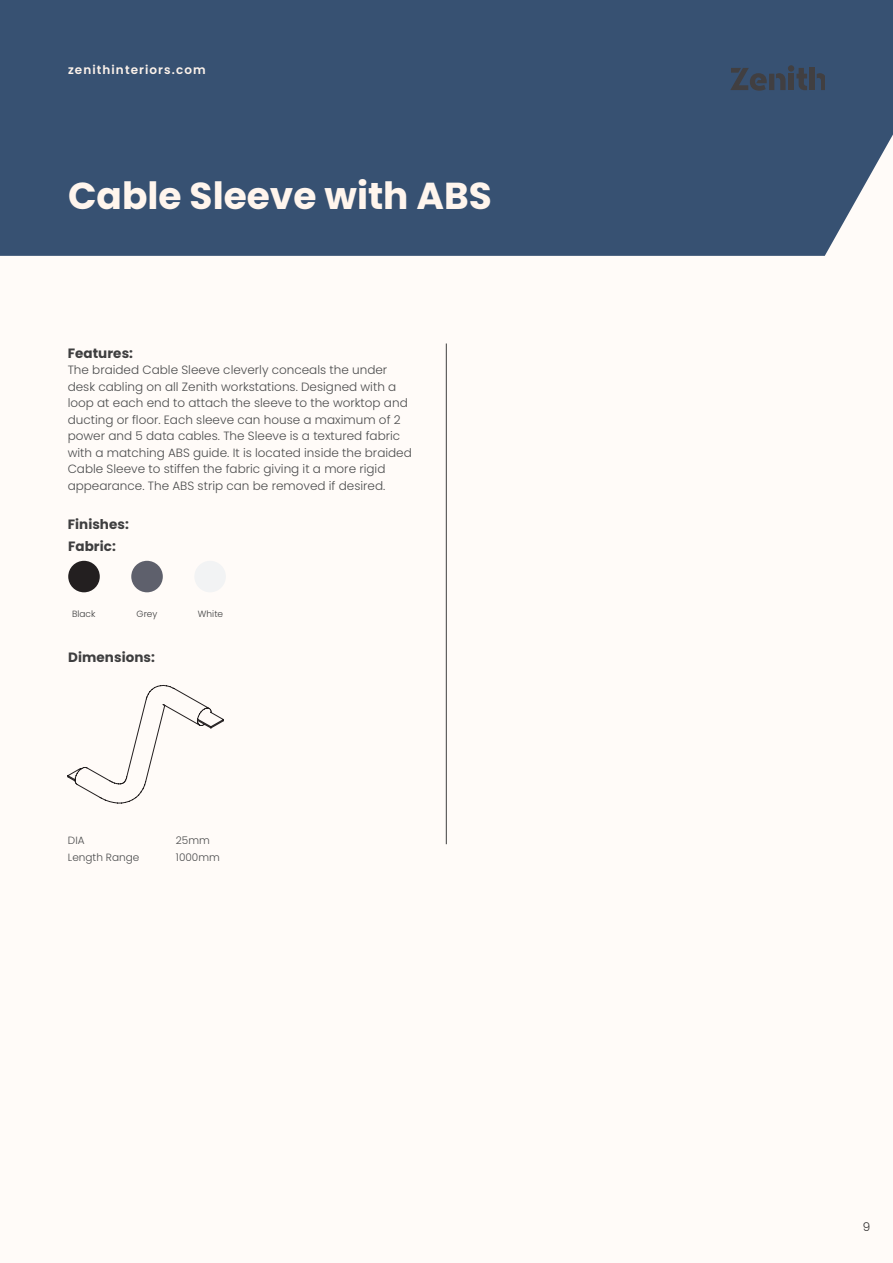
<style>
.page{position:relative;width:893px;height:1263px;background:#fffbf8}
.page>*{position:absolute;margin:0;border:0;box-sizing:border-box;transform-origin:0 0}
.PRODUCT_NAME{font:700 37.5px "Poppins";color:#fff5ed}
.COPY{font:700 13.5px "Poppins";letter-spacing:.005em;color:#3e3e3f}
.COPY-2{font:300 12px/16.5px "Poppins";color:#4b4c4d}
.t1{font:600 12px "Poppins";letter-spacing:.09em;color:#fdf3eb}
.t2{font:300 12px "Poppins";color:#312f30}
.t3{font:300 10.5px "Poppins";color:#4b4c4d}
.COLOURS_SPECS{font:300 9px "Poppins";color:#3e3e3f}
</style>
<div class="page">
<div style="left:0;top:0;width:893px;height:256px;background:#375172"></div>
<div style="left:788px;top:74px;width:6px;height:16px;background:#413f41"></div>
<div style="left:788px;top:65px;width:6px;height:7px;background:#413f41;border-radius:50%"></div>
<svg style="left:796px;top:68px;width:11px;height:23px"></svg>
<div style="left:810px;top:68px;width:5px;height:22px;background:#413f41"></div>
<svg style="left:817px;top:73px;width:8px;height:17px"></svg>
<svg style="left:730px;top:68px;width:55px;height:23px"></svg>
<hr style="left:446px;top:343px;width:1px;height:501px;background:#3e3e3f">
<svg style="left:67px;top:685px;width:157px;height:118px"></svg>
<div style="left:68px;top:561px;width:32px;height:31px;background:#231f20;border-radius:50%"></div>
<div style="left:194px;top:561px;width:32px;height:31px;background:#f2f3f4;border-radius:50%"></div>
<div style="left:131px;top:561px;width:32px;height:31px;background:#5e606c;border-radius:50%"></div>
<p class="t1" style="left:68px;top:63px;width:139px">zenithinteriors.com</p>
<p class="PRODUCT_NAME" style="left:68px;top:174px;width:425px">Cable Sleeve with ABS</p>
<p class="COPY" style="left:68px;top:345px;width:67px">Features:</p>
<p class="COPY-2" style="left:68px;top:362px;width:346px">The braided Cable Sleeve cleverly conceals the under desk cabling on all Zenith workstations. Designed with a loop at each end to attach the sleeve to the worktop and ducting or floor. Each sleeve can house a maximum of 2 power and 5 data cables. The Sleeve is a textured fabric with a matching ABS guide. It is located inside the braided Cable Sleeve to stiffen the fabric giving it a more rigid appearance. The ABS strip can be removed if desired.</p>
<p class="COPY" style="left:68px;top:516px;width:63px">Finishes:</p>
<p class="COPY" style="left:68px;top:539px;width:49px">Fabric:</p>
<p class="COLOURS_SPECS" style="left:72px;top:608px;width:25px">Black</p>
<p class="COLOURS_SPECS" style="left:137px;top:608px;width:22px">Grey</p>
<p class="COLOURS_SPECS" style="left:198px;top:608px;width:27px">White</p>
<p class="COPY" style="left:68px;top:650px;width:88px">Dimensions:</p>
<p class="t3" style="left:68px;top:834px;width:18px">DIA</p>
<p class="t3" style="left:176px;top:834px;width:35px">25mm</p>
<p class="t3" style="left:68px;top:851px;width:73px">Length Range</p>
<p class="t3" style="left:176px;top:851px;width:45px">1000mm</p>
<p class="t2" style="left:863px;top:1220px;width:9px">9</p>
</div>
